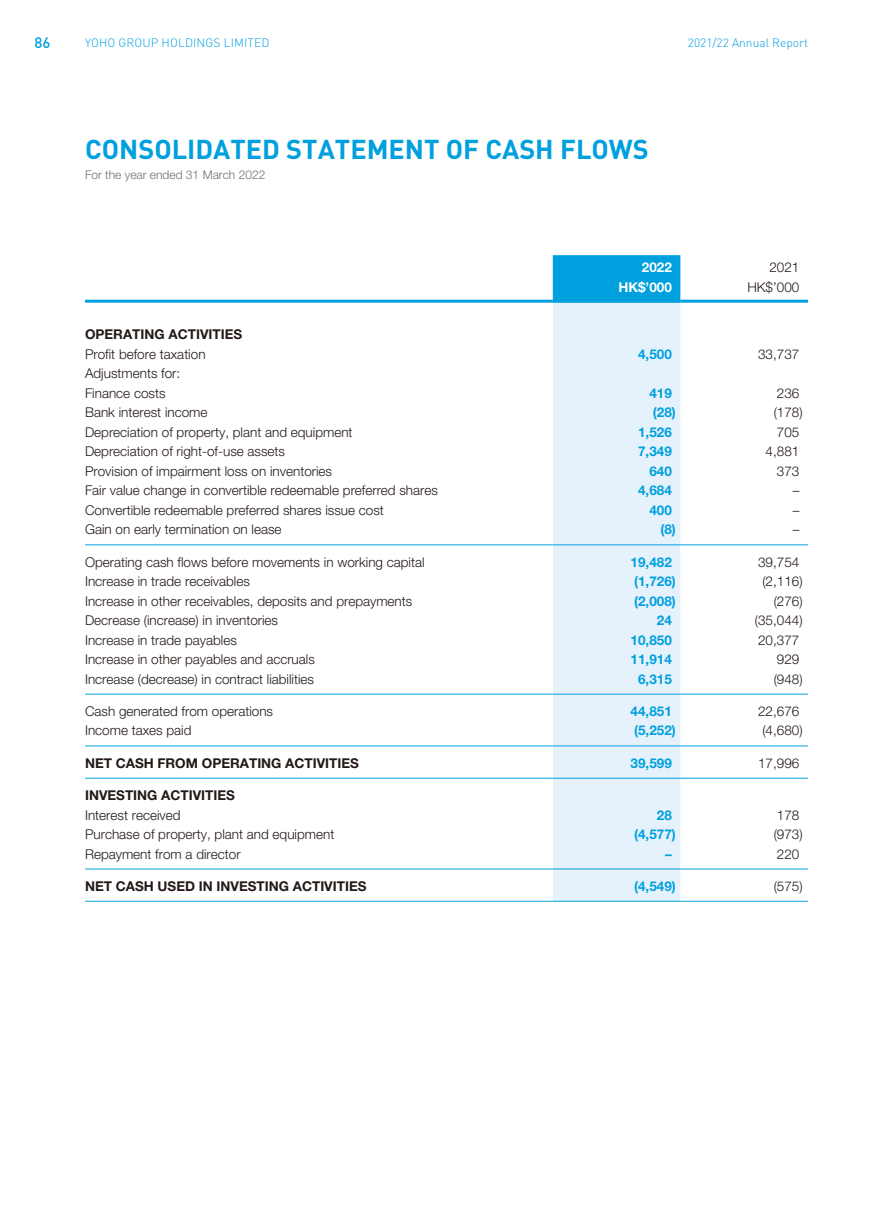
<style>
.page{position:relative;width:893px;height:1212px;background:#fff}
.page>*{position:absolute;margin:0;border:0;box-sizing:border-box;transform-origin:0 0}
.t1{font:700 27px "DIN";color:#00a0df}
.t2{font:500 15px "DIN Pro";color:#00a0df}
.t3{font:300 13.5px/19.5px "Helvetica Neue LT Std";color:#231916}
.t4{font:700 13.5px "Helvetica Neue LT Std";color:#00a0df}
.t5{font:700 13.5px "Helvetica Neue LT Std";color:#231916}
.t6{font:700 13.5px "Helvetica Neue LT Std";color:#fff}
.t7{font:300 12px "DIN Pro";letter-spacing:.01em;color:#00a0df}
.t8{font:300 12px "Helvetica Neue LT Std";color:#717171}
</style>
<div class="page">
<div style="left:553px;top:255px;width:127px;height:45px;background:#00a0df"></div>
<div style="left:553px;top:303px;width:127px;height:598px;background:#e6f2fb"></div>
<hr style="left:85px;top:300px;width:468px;height:3px;background:#00a0df">
<hr style="left:553px;top:300px;width:127px;height:3px;background:#00a0df">
<hr style="left:680px;top:300px;width:128px;height:3px;background:#00a0df">
<hr style="left:85px;top:544px;width:468px;height:1px;background:#00a0df">
<hr style="left:553px;top:544px;width:127px;height:1px;background:#00a0df">
<hr style="left:680px;top:544px;width:128px;height:1px;background:#00a0df">
<hr style="left:85px;top:694px;width:468px;height:1px;background:#00a0df">
<hr style="left:553px;top:694px;width:127px;height:1px;background:#00a0df">
<hr style="left:680px;top:694px;width:128px;height:1px;background:#00a0df">
<hr style="left:85px;top:745px;width:468px;height:1px;background:#00a0df">
<hr style="left:553px;top:745px;width:127px;height:1px;background:#00a0df">
<hr style="left:680px;top:745px;width:128px;height:1px;background:#00a0df">
<hr style="left:85px;top:778px;width:468px;height:1px;background:#00a0df">
<hr style="left:553px;top:778px;width:127px;height:1px;background:#00a0df">
<hr style="left:680px;top:778px;width:128px;height:1px;background:#00a0df">
<hr style="left:85px;top:868px;width:468px;height:1px;background:#00a0df">
<hr style="left:553px;top:868px;width:127px;height:1px;background:#00a0df">
<hr style="left:680px;top:868px;width:128px;height:1px;background:#00a0df">
<hr style="left:85px;top:901px;width:468px;height:1px;background:#00a0df">
<hr style="left:553px;top:901px;width:127px;height:1px;background:#00a0df">
<hr style="left:680px;top:901px;width:128px;height:1px;background:#00a0df">
<p class="t2" style="left:35px;top:37px;width:17px">86</p>
<p class="t7" style="left:85px;top:38px;width:186px">YOHO GROUP HOLDINGS LIMITED</p>
<p class="t7" style="left:688px;top:38px;width:122px">2021/22 Annual Report</p>
<h1 class="t1" style="left:85px;top:140px;width:565px">CONSOLIDATED STATEMENT OF CASH FLOWS</h1>
<p class="t8" style="left:85px;top:170px;width:182px">For the year ended 31 March 2022</p>
<p class="t6" style="left:642px;top:263px;width:32px">2022</p>
<p class="t3" style="left:769px;top:259px;width:32px">2021</p>
<p class="t6" style="left:618px;top:282px;width:55px">HK$’000</p>
<p class="t3" style="left:747px;top:279px;width:54px">HK$’000</p>
<p class="t5" style="left:85px;top:330px;width:159px">OPERATING ACTIVITIES</p>
<p class="t3" style="left:85px;top:346px;width:122px">Profit before taxation</p>
<p class="t4" style="left:638px;top:349px;width:35px">4,500</p>
<p class="t3" style="left:758px;top:346px;width:43px">33,737</p>
<p class="t3" style="left:85px;top:365px;width:97px">Adjustments for:<br>Finance costs</p>
<p class="t4" style="left:649px;top:388px;width:24px">419</p>
<p class="t3" style="left:777px;top:385px;width:24px">236</p>
<p class="t3" style="left:85px;top:404px;width:124px">Bank interest income</p>
<p class="t4" style="left:653px;top:408px;width:25px">(28)</p>
<p class="t3" style="left:774px;top:404px;width:31px">(178)</p>
<p class="t3" style="left:85px;top:424px;width:269px">Depreciation of property, plant and equipment</p>
<p class="t4" style="left:638px;top:427px;width:35px">1,526</p>
<p class="t3" style="left:777px;top:424px;width:24px">705</p>
<p class="t3" style="left:85px;top:443px;width:202px">Depreciation of right-of-use assets</p>
<p class="t4" style="left:638px;top:447px;width:35px">7,349</p>
<p class="t3" style="left:766px;top:443px;width:35px">4,881</p>
<p class="t3" style="left:85px;top:463px;width:249px">Provision of impairment loss on inventories</p>
<p class="t4" style="left:649px;top:466px;width:24px">640</p>
<p class="t3" style="left:777px;top:463px;width:24px">373</p>
<p class="t3" style="left:85px;top:482px;width:354px">Fair value change in convertible redeemable preferred shares</p>
<p class="t4" style="left:638px;top:486px;width:35px">4,684</p>
<p class="t3" style="left:793px;top:482px;width:8px">–</p>
<p class="t3" style="left:85px;top:502px;width:300px">Convertible redeemable preferred shares issue cost</p>
<p class="t4" style="left:649px;top:505px;width:24px">400</p>
<p class="t3" style="left:793px;top:502px;width:8px">–</p>
<p class="t3" style="left:85px;top:521px;width:198px">Gain on early termination on lease</p>
<p class="t4" style="left:660px;top:525px;width:17px">(8)</p>
<p class="t3" style="left:793px;top:521px;width:8px">–</p>
<p class="t3" style="left:85px;top:554px;width:341px">Operating cash flows before movements in working capital</p>
<p class="t4" style="left:631px;top:557px;width:43px">19,482</p>
<p class="t3" style="left:758px;top:554px;width:43px">39,754</p>
<p class="t3" style="left:85px;top:573px;width:166px">Increase in trade receivables</p>
<p class="t4" style="left:634px;top:577px;width:43px">(1,726)</p>
<p class="t3" style="left:762px;top:573px;width:42px">(2,116)</p>
<p class="t3" style="left:85px;top:593px;width:329px">Increase in other receivables, deposits and prepayments</p>
<p class="t4" style="left:634px;top:596px;width:43px">(2,008)</p>
<p class="t3" style="left:774px;top:593px;width:31px">(276)</p>
<p class="t3" style="left:85px;top:612px;width:195px">Decrease (increase) in inventories</p>
<p class="t4" style="left:657px;top:616px;width:17px">24</p>
<p class="t3" style="left:755px;top:612px;width:49px">(35,044)</p>
<p class="t3" style="left:85px;top:632px;width:153px">Increase in trade payables</p>
<p class="t4" style="left:631px;top:635px;width:43px">10,850</p>
<p class="t3" style="left:758px;top:632px;width:43px">20,377</p>
<p class="t3" style="left:85px;top:651px;width:231px">Increase in other payables and accruals</p>
<p class="t4" style="left:631px;top:655px;width:43px">11,914</p>
<p class="t3" style="left:777px;top:651px;width:24px">929</p>
<p class="t3" style="left:85px;top:671px;width:231px">Increase (decrease) in contract liabilities</p>
<p class="t4" style="left:638px;top:674px;width:35px">6,315</p>
<p class="t3" style="left:774px;top:671px;width:31px">(948)</p>
<p class="t3" style="left:85px;top:703px;width:190px">Cash generated from operations</p>
<p class="t4" style="left:631px;top:706px;width:43px">44,851</p>
<p class="t3" style="left:758px;top:703px;width:43px">22,676</p>
<p class="t3" style="left:85px;top:722px;width:108px">Income taxes paid</p>
<p class="t4" style="left:634px;top:726px;width:43px">(5,252)</p>
<p class="t3" style="left:762px;top:722px;width:42px">(4,680)</p>
<p class="t5" style="left:85px;top:758px;width:275px">NET CASH FROM OPERATING ACTIVITIES</p>
<p class="t4" style="left:631px;top:758px;width:43px">39,599</p>
<p class="t3" style="left:758px;top:755px;width:43px">17,996</p>
<p class="t5" style="left:85px;top:790px;width:151px">INVESTING ACTIVITIES</p>
<p class="t3" style="left:85px;top:807px;width:97px">Interest received</p>
<p class="t4" style="left:657px;top:810px;width:17px">28</p>
<p class="t3" style="left:777px;top:807px;width:24px">178</p>
<p class="t3" style="left:85px;top:826px;width:251px">Purchase of property, plant and equipment</p>
<p class="t4" style="left:634px;top:829px;width:43px">(4,577)</p>
<p class="t3" style="left:774px;top:826px;width:31px">(973)</p>
<p class="t3" style="left:85px;top:846px;width:157px">Repayment from a director</p>
<p class="t4" style="left:665px;top:849px;width:8px">–</p>
<p class="t3" style="left:777px;top:846px;width:24px">220</p>
<p class="t5" style="left:85px;top:881px;width:283px">NET CASH USED IN INVESTING ACTIVITIES</p>
<p class="t4" style="left:634px;top:881px;width:43px">(4,549)</p>
<p class="t3" style="left:774px;top:878px;width:31px">(575)</p>
</div>
